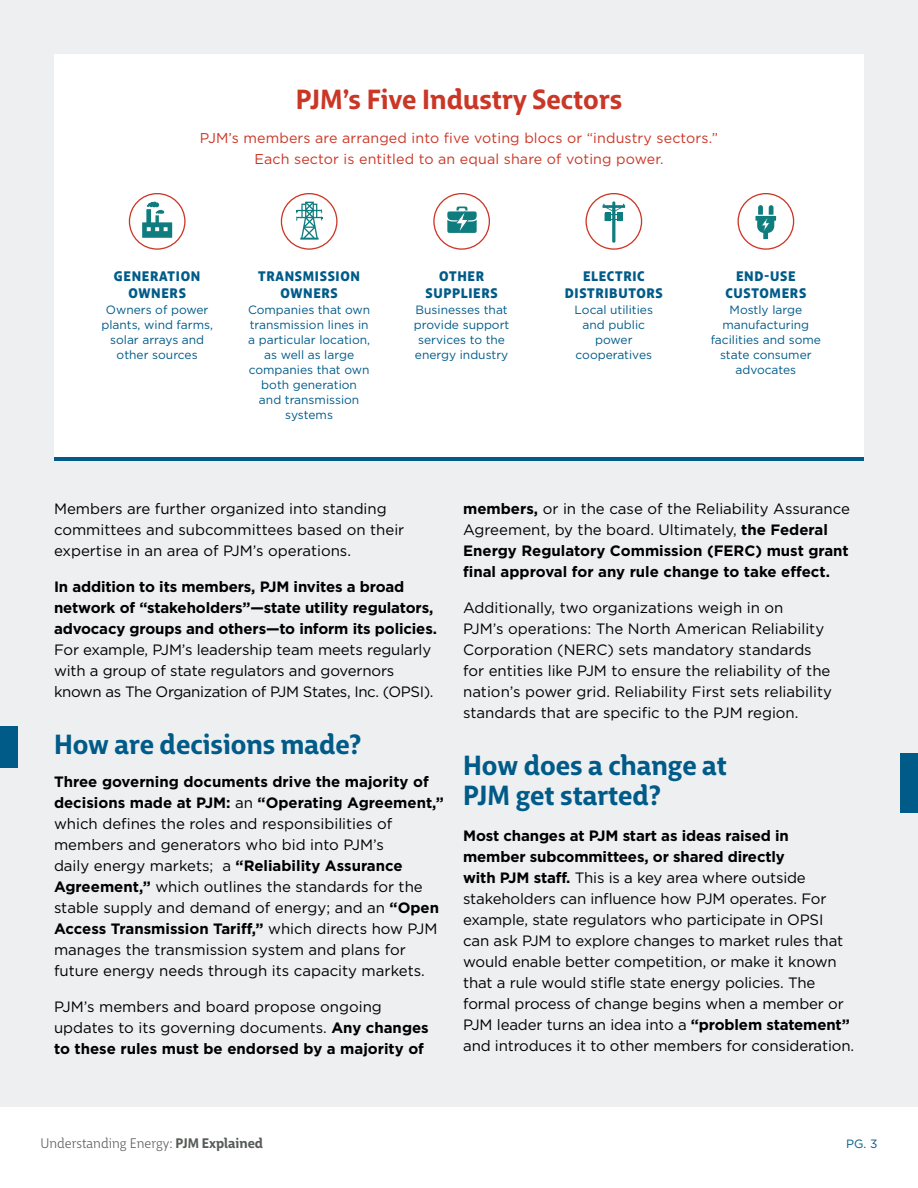
<style>
.page{position:relative;width:918px;height:1188px;background:#fff}
.page>*{position:absolute;margin:0;border:0;box-sizing:border-box;transform-origin:0 0}
.t1{font:700 27px/30px "Big City Grotesque Pro";color:#005b89}
.t2{font:700 27px "Big City Grotesque Pro";color:#cb3727}
.t3{font:15px/21px "Gotham";letter-spacing:-.005em;color:#000}
.t4{font:700 15px/21px "Gotham";letter-spacing:-.01em;color:#000}
.t5{font:14.25px/21px "Gotham";letter-spacing:.01em;color:#cb3727;text-align:center}
.t6{font:900 13.5px/16.5px "Big City Grotesque Pro";letter-spacing:.05em;color:#005b89;text-align:center}
.t7{font:13.5px "Big City Grotesque Pro";color:#585d59}
.t8{font:12px/15px "Gotham";color:#005b89;text-align:center}
.s1{font-weight:700}
.s2{font-weight:400}
</style>
<div class="page">
<div style="left:0;top:0;width:918px;height:1107px;background:#edeff0"></div>
<div style="left:54px;top:54px;width:810px;height:406px;background:#fff"></div>
<div style="left:0;top:726px;width:18px;height:41px;background:#005b89"></div>
<div style="left:900px;top:753px;width:18px;height:60px;background:#005b89"></div>
<hr style="left:54px;top:457px;width:810px;height:3px;background:#005b89">
<div style="left:129px;top:193px;width:57px;height:57px;border:1px solid #cb3727;border-radius:50%"></div>
<div style="left:281px;top:193px;width:57px;height:57px;border:1px solid #cb3727;border-radius:50%"></div>
<div style="left:433px;top:193px;width:57px;height:57px;border:1px solid #cb3727;border-radius:50%"></div>
<div style="left:585px;top:193px;width:57px;height:57px;border:1px solid #cb3727;border-radius:50%"></div>
<div style="left:738px;top:193px;width:56px;height:57px;border:1px solid #cb3727;border-radius:50%"></div>
<svg style="left:755px;top:205px;width:21px;height:34px"></svg>
<svg style="left:447px;top:207px;width:30px;height:26px"></svg>
<svg style="left:603px;top:202px;width:22px;height:40px"></svg>
<svg style="left:296px;top:202px;width:26px;height:38px"></svg>
<svg style="left:142px;top:201px;width:30px;height:37px"></svg>
<h1 class="t2" style="left:296px;top:77px;width:328px">PJM’s Five Industry Sectors</h1>
<p class="t5" style="left:200px;top:127px;width:520px">PJM’s members are arranged into five voting blocs or “industry sectors.”<br>Each sector is entitled to an equal share of voting power.</p>
<p class="t6" style="left:114px;top:267px;width:88px">GENERATION<br>OWNERS</p>
<p class="t8" style="left:101px;top:302px;width:113px">Owners of power plants, wind farms, solar arrays and other sources</p>
<p class="t6" style="left:258px;top:267px;width:103px">TRANSMISSION<br>OWNERS</p>
<p class="t8" style="left:248px;top:302px;width:124px">Companies that own transmission lines in a particular location, as well as large companies that own both generation<br>and transmission systems</p>
<p class="t6" style="left:425px;top:267px;width:74px">OTHER<br>SUPPLIERS</p>
<p class="t8" style="left:414px;top:302px;width:97px">Businesses that provide support services to the energy industry</p>
<p class="t6" style="left:565px;top:267px;width:100px">ELECTRIC<br>DISTRIBUTORS</p>
<p class="t8" style="left:575px;top:302px;width:80px">Local utilities and public power cooperatives</p>
<p class="t6" style="left:725px;top:267px;width:82px">END-USE<br>CUSTOMERS</p>
<p class="t8" style="left:711px;top:302px;width:112px">Mostly large manufacturing facilities and some state consumer advocates</p>
<p class="t3" style="left:54px;top:498px;width:352px">Members are further organized into standing committees and subcommittees based on their expertise in an area of PJM’s operations.</p>
<p class="t4" style="left:54px;top:575px;width:385px">In addition to its members, PJM invites a broad network of “stakeholders”—state utility regulators, advocacy groups and others—to inform its policies.</p>
<p class="t3" style="left:54px;top:639px;width:381px">For example, PJM’s leadership team meets regularly with a group of state regulators and governors known as The Organization of PJM States, Inc. (OPSI).</p>
<h1 class="t1" style="left:54px;top:727px;width:309px">How are decisions made?</h1>
<p class="t3" style="left:54px;top:771px;width:392px"><span class="s1">Three governing documents drive the majority of decisions made at PJM:</span> an <span class="s1">“Operating Agreement,” </span>which defines the roles and responsibilities of members and generators who bid into PJM’s<br>daily energy markets; a <span class="s1">“Reliability Assurance Agreement,”</span> which outlines the standards for the stable supply and demand of energy; and an <span class="s1">“Open Access Transmission Tariff,”</span> which directs how PJM manages the transmission system and plans for future energy needs through its capacity markets.</p>
<p class="t3" style="left:54px;top:996px;width:376px">PJM’s members and board propose ongoing updates to its governing documents. <span class="s1">Any changes to these rules must be endorsed by a majority of</span></p>
<p class="t4" style="left:463px;top:497px;width:388px">members, <span class="s2">or in the case of the Reliability Assurance Agreement, by the board. Ultimately,</span> the Federal Energy Regulatory Commission (FERC) must grant final approval for any rule change to take effect.</p>
<p class="t3" style="left:463px;top:596px;width:370px">Additionally, two organizations weigh in on<br>PJM’s operations: The North American Reliability Corporation (NERC) sets mandatory standards for entities like PJM to ensure the reliability of the nation’s power grid. Reliability First sets reliability standards that are specific to the PJM region.</p>
<h1 class="t1" style="left:463px;top:748px;width:265px">How does a change at<br>PJM get started?</h1>
<p class="t3" style="left:463px;top:824px;width:392px"><span class="s1">Most changes at PJM start as ideas raised in member subcommittees, or shared directly<br>with PJM staff.</span> This is a key area where outside stakeholders can influence how PJM operates. For example, state regulators who participate in OPSI<br>can ask PJM to explore changes to market rules that would enable better competition, or make it known that a rule would stifle state energy policies. The formal process of change begins when a member or PJM leader turns an idea into a <span class="s1">“problem statement” </span>and introduces it to other members for consideration.</p>
<p class="t7" style="left:40px;top:1132px;width:224px">Understanding Energy: <span class="s1">PJM Explained</span></p>
<p class="t8" style="left:846px;top:1136px;width:33px">PG. 3</p>
</div>
